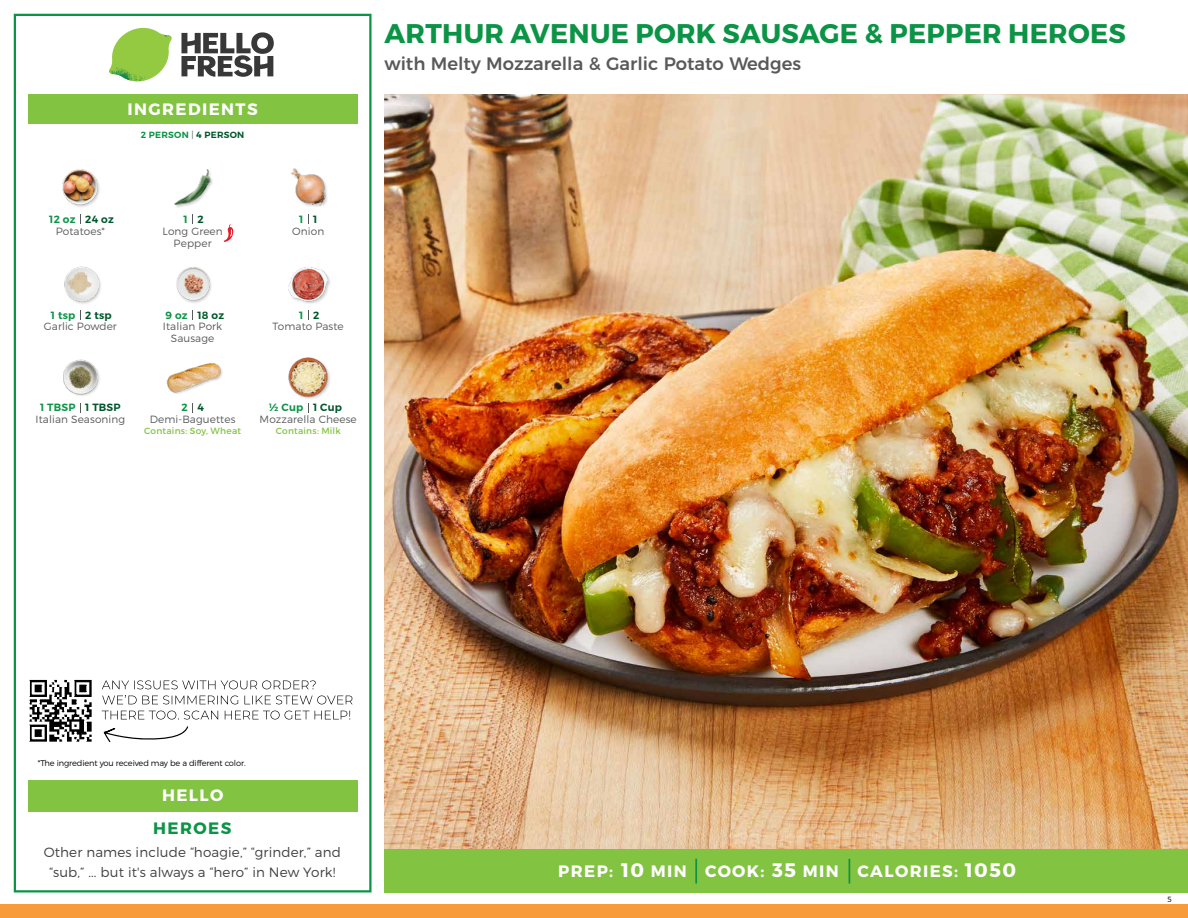
<style>
.page{position:relative;width:1188px;height:918px;background:#fff}
.page>*{position:absolute;margin:0;border:0;box-sizing:border-box;transform-origin:0 0}
.t1{font:700 27px "Montserrat";letter-spacing:.01em;color:#0b9446}
.t2{font:700 19.5px "Montserrat";color:#fff}
.t3{font:500 18px "Montserrat";color:#58595b}
.t4{font:700 16.5px "Montserrat";letter-spacing:.085em;color:#fff}
.t5{font:700 16.5px "Montserrat";letter-spacing:.085em;color:#0b9446}
.t6{font:300 13.5px/19.5px "Montserrat";letter-spacing:.01em;color:#414042;text-align:center}
.t7{font:300 10.5px/12px "Montserrat";letter-spacing:.01em;color:#58595b;text-align:center}
.t8{font:600 10.5px "Montserrat";letter-spacing:.02em;color:#00562c}
.t9{font:600 10.5px "Montserrat";letter-spacing:.02em;color:#0b9446}
.t10{font:9px "Montserrat";letter-spacing:.025em;color:#82c341}
.t11{font:600 9px "Montserrat";letter-spacing:.03em;color:#0b9446}
.t12{font:300 8.25px "Montserrat";letter-spacing:-.015em;color:#000}
.t13{font:300 7.5px "Montserrat";color:#000}
.s1{font-weight:300;color:#58595b}
.s2{color:#00562c}
.s3{font-size:19.5px}
</style>
<div class="page">
<div style="left:0;top:904px;width:1188px;height:14px;background:#f89b3a"></div>
<div style="left:384px;top:849px;width:804px;height:43px;background:#82c341"></div>
<svg style="left:181px;top:32px;width:93px;height:45px"></svg>
<svg style="left:114px;top:28px;width:55px;height:36px"></svg>
<img style="left:143px;top:28px;width:29px;height:24px">
<img style="left:112px;top:48px;width:54px;height:10px">
<img style="left:109px;top:52px;width:55px;height:30px">
<img style="left:142px;top:58px;width:24px;height:23px">
<div style="left:28px;top:94px;width:330px;height:30px;background:#82c341"></div>
<div style="left:14px;top:14px;width:358px;height:878px;border:2px solid #0b9446"></div>
<div style="left:28px;top:780px;width:330px;height:32px;background:#82c341"></div>
<img style="left:176px;top:267px;width:35px;height:36px">
<img style="left:288px;top:267px;width:42px;height:37px">
<img style="left:174px;top:169px;width:39px;height:39px">
<img style="left:290px;top:168px;width:38px;height:39px">
<img style="left:64px;top:266px;width:37px;height:38px">
<img style="left:62px;top:169px;width:38px;height:38px">
<img style="left:166px;top:363px;width:56px;height:31px">
<div style="left:288px;top:357px;width:44px;height:44px;background:#000;opacity:.2"></div>
<img style="left:288px;top:357px;width:44px;height:41px">
<img style="left:63px;top:359px;width:37px;height:37px">
<hr style="left:695px;top:859px;width:2px;height:25px;background:#0b9446">
<svg style="left:849px;top:859px;width:1px;height:25px"></svg>
<svg style="left:224px;top:224px;width:9px;height:18px"></svg>
<img style="left:29px;top:679px;width:63px;height:63px">
<svg style="left:104px;top:726px;width:84px;height:16px"></svg>
<svg style="left:102px;top:711px;width:248px;height:9px"></svg>
<svg style="left:102px;top:695px;width:251px;height:9px"></svg>
<svg style="left:102px;top:680px;width:214px;height:9px"></svg>
<img style="left:384px;top:94px;width:804px;height:755px">
<h3 class="t4" style="left:128px;top:99px;width:132px">INGREDIENTS</h3>
<p class="t11" style="left:141px;top:129px;width:105px">2 PERSON <span class="s1">|</span> <span class="s2">4 PERSON</span></p>
<h1 class="t1" style="left:385px;top:17px;width:743px">ARTHUR AVENUE PORK SAUSAGE &amp; PEPPER HEROES</h1>
<h3 class="t3" style="left:384px;top:49px;width:418px">with Melty Mozzarella &amp; Garlic Potato Wedges</h3>
<p class="t9" style="left:49px;top:212px;width:28px">12 oz</p>
<p class="t8" style="left:85px;top:212px;width:30px">24 oz</p>
<p class="t8" style="left:198px;top:212px;width:8px">2</p>
<p class="t8" style="left:313px;top:212px;width:6px">1</p>
<p class="t9" style="left:184px;top:212px;width:6px">1</p>
<p class="t9" style="left:299px;top:212px;width:6px">1</p>
<p class="t7" style="left:56px;top:225px;width:51px">Potatoes*</p>
<p class="t7" style="left:162px;top:225px;width:62px">Long Green<br>Pepper</p>
<p class="t7" style="left:292px;top:225px;width:34px">Onion</p>
<p class="t9" style="left:51px;top:308px;width:26px">1 tsp</p>
<p class="t8" style="left:85px;top:308px;width:28px">2 tsp</p>
<p class="t9" style="left:166px;top:308px;width:24px">9 oz</p>
<p class="t9" style="left:299px;top:308px;width:6px">1</p>
<p class="t8" style="left:198px;top:308px;width:28px">18 oz</p>
<p class="t8" style="left:313px;top:308px;width:8px">2</p>
<p class="t7" style="left:44px;top:321px;width:75px">Garlic Powder</p>
<p class="t7" style="left:163px;top:321px;width:61px">Italian Pork<br>Sausage</p>
<p class="t7" style="left:273px;top:321px;width:73px">Tomato Paste</p>
<p class="t9" style="left:40px;top:401px;width:37px">1 TBSP</p>
<p class="t8" style="left:85px;top:401px;width:37px">1 TBSP</p>
<p class="t9" style="left:181px;top:401px;width:8px">2</p>
<p class="t9" style="left:269px;top:401px;width:36px">½ Cup</p>
<p class="t8" style="left:198px;top:401px;width:8px">4</p>
<p class="t8" style="left:313px;top:401px;width:31px">1 Cup</p>
<p class="t7" style="left:36px;top:413px;width:91px">Italian Seasoning</p>
<p class="t7" style="left:150px;top:413px;width:87px">Demi-Baguettes</p>
<p class="t10" style="left:144px;top:425px;width:98px">Contains: Soy, Wheat</p>
<p class="t7" style="left:260px;top:413px;width:99px">Mozzarella Cheese</p>
<p class="t10" style="left:276px;top:425px;width:67px">Contains: Milk</p>
<p class="t12" style="left:38px;top:758px;width:209px">*The ingredient you received may be a different color.</p>
<h3 class="t4" style="left:162px;top:785px;width:63px">HELLO</h3>
<h3 class="t5" style="left:153px;top:818px;width:80px">HEROES</h3>
<p class="t6" style="left:44px;top:842px;width:299px">Other names include “hoagie,” “grinder,” and “sub,” ... but it's always a “hero” in New York!</p>
<h3 class="t4" style="left:621px;top:861px;width:67px"><span class="s3">10</span> MIN</h3>
<h3 class="t4" style="left:772px;top:861px;width:68px"><span class="s3">35</span> MIN</h3>
<h2 class="t2" style="left:965px;top:858px;width:53px">1050</h2>
<h3 class="t4" style="left:558px;top:861px;width:56px">PREP:</h3>
<h3 class="t4" style="left:705px;top:861px;width:61px">COOK:</h3>
<h3 class="t4" style="left:858px;top:861px;width:102px">CALORIES:</h3>
<p class="t13" style="left:1168px;top:895px;width:6px">5</p>
</div>
